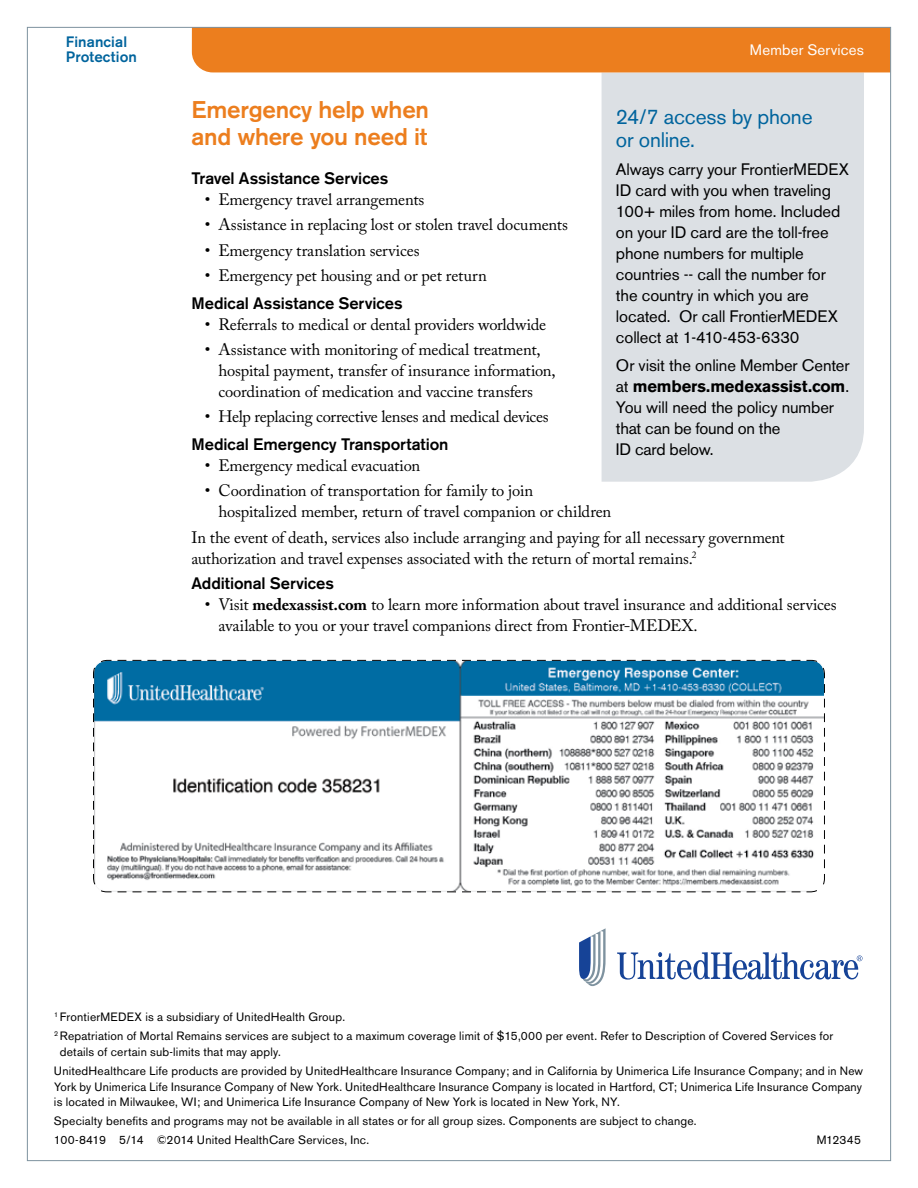
<style>
.page{position:relative;width:918px;height:1188px;background:#fff}
.page>*{position:absolute;margin:0;border:0;box-sizing:border-box;transform-origin:0 0}
.t1{font:500 24px/27px "Akzidenz Grotesk BE";letter-spacing:-.01em;color:#ec7e1e}
.t2{font:21px/23.2px "Akzidenz Grotesk BE";letter-spacing:-.01em;color:#00649d}
.t3{font:16.5px/21px "Adobe Caslon Pro";letter-spacing:-.01em;color:#000}
.t4{font:16.5px/21px "Akzidenz Grotesk BE";letter-spacing:-.005em;color:#000}
.t5{font:500 16.5px "Akzidenz Grotesk BE";letter-spacing:-.005em;color:#000}
.t6{font:500 15px/15px "Akzidenz Grotesk BE";letter-spacing:.01em;color:#00649d}
.t7{font:15px "Akzidenz Grotesk BE";letter-spacing:.01em;color:#fff}
.t8{font:12px/19px "Akzidenz Grotesk BE";letter-spacing:.015em;color:#000}
.s1{font-weight:700}
</style>
<div class="page">
<div style="left:602px;top:72px;width:262px;height:410px;background:#dce0e4"></div>
<svg style="left:617px;top:952px;width:245px;height:28px"></svg>
<svg style="left:579px;top:928px;width:27px;height:58px"></svg>
<div style="left:192px;top:29px;width:697px;height:43px;background:#ec7e1e"></div>
<svg style="left:93px;top:660px;width:732px;height:233px"></svg>
<p class="t6" style="left:66px;top:34px;width:73px">Financial<br>Protection</p>
<p class="t7" style="left:750px;top:40px;width:115px">Member Services</p>
<h1 class="t1" style="left:191px;top:96px;width:239px">Emergency help when and where you need it</h1>
<p class="t5" style="left:191px;top:168px;width:198px">Travel Assistance Services</p>
<p class="t3" style="left:205px;top:189px;width:221px">• Emergency travel arrangements</p>
<p class="t3" style="left:205px;top:214px;width:364px">• Assistance in replacing lost or stolen travel documents</p>
<p class="t3" style="left:205px;top:239px;width:216px">• Emergency translation services</p>
<p class="t3" style="left:205px;top:265px;width:283px">• Emergency pet housing and or pet return</p>
<p class="t5" style="left:191px;top:293px;width:213px">Medical Assistance Services</p>
<p class="t3" style="left:205px;top:313px;width:343px">• Referrals to medical or dental providers worldwide</p>
<p class="t3" style="left:218px;top:339px;width:339px;text-indent:-13px">• Assistance with monitoring of medical treatment, hospital payment, transfer of insurance information, coordination of medication and vaccine transfers</p>
<p class="t3" style="left:205px;top:406px;width:345px">• Help replacing corrective lenses and medical devices</p>
<p class="t5" style="left:191px;top:434px;width:258px">Medical Emergency Transportation</p>
<p class="t3" style="left:205px;top:455px;width:217px">• Emergency medical evacuation</p>
<p class="t3" style="left:218px;top:480px;width:394px;text-indent:-13px">• Coordination of transportation for family to join hospitalized member, return of travel companion or children</p>
<p class="t3" style="left:191px;top:526px;width:595px">In the event of death, services also include arranging and paying for all necessary government authorization and travel expenses associated with the return of mortal remains.<sup>2</sup></p>
<p class="t5" style="left:191px;top:573px;width:144px">Additional Services</p>
<p class="t3" style="left:219px;top:594px;width:620px;text-indent:-14px">• Visit <span class="s1">medexassist.com</span> to learn more information about travel insurance and additional services available to you or your travel companions direct from Frontier-MEDEX.</p>
<p class="t2" style="left:616px;top:105px;width:198px">24/7 access by phone or online.</p>
<p class="t4" style="left:616px;top:159px;width:235px">Always carry your FrontierMEDEX<br>ID card with you when traveling<br>100+ miles from home. Included on your ID card are the toll-free phone numbers for multiple countries -- call the number for the country in which you are located. Or call FrontierMEDEX collect at 1-410-453-6330</p>
<p class="t4" style="left:616px;top:354px;width:235px">Or visit the online Member Center at <span class="s1">members.medexassist.com</span>.<br>You will need the policy number that can be found on the<br>ID card below.</p>
<p class="t8" style="left:54px;top:1008px;width:781px"><sup>1</sup> FrontierMEDEX is a subsidiary of UnitedHealth Group.<br><sup>2</sup> Repatriation of Mortal Remains services are subject to a maximum coverage limit of $15,000 per event. Refer to Description of Covered Services for</p>
<p class="t8" style="left:54px;top:1042px;width:811px;text-indent:6px">details of certain sub‑limits that may apply.<br>UnitedHealthcare Life products are provided by UnitedHealthcare Insurance Company; and in California by Unimerica Life Insurance Company; and in New</p>
<p class="t8" style="left:54px;top:1079px;width:810px;line-height:15.8px">York by Unimerica Life Insurance Company of New York. UnitedHealthcare Insurance Company is located in Hartford, CT; Unimerica Life Insurance Company is located in Milwaukee, WI; and Unimerica Life Insurance Company of New York is located in New York, NY.</p>
<p class="t8" style="left:54px;top:1112px;width:644px">Specialty benefits and programs may not be available in all states or for all group sizes. Components are subject to change.<br>100-8419 5/14 ©2014 United HealthCare Services, Inc.</p>
<p class="t8" style="left:817px;top:1131px;width:46px">M12345</p>
</div>
